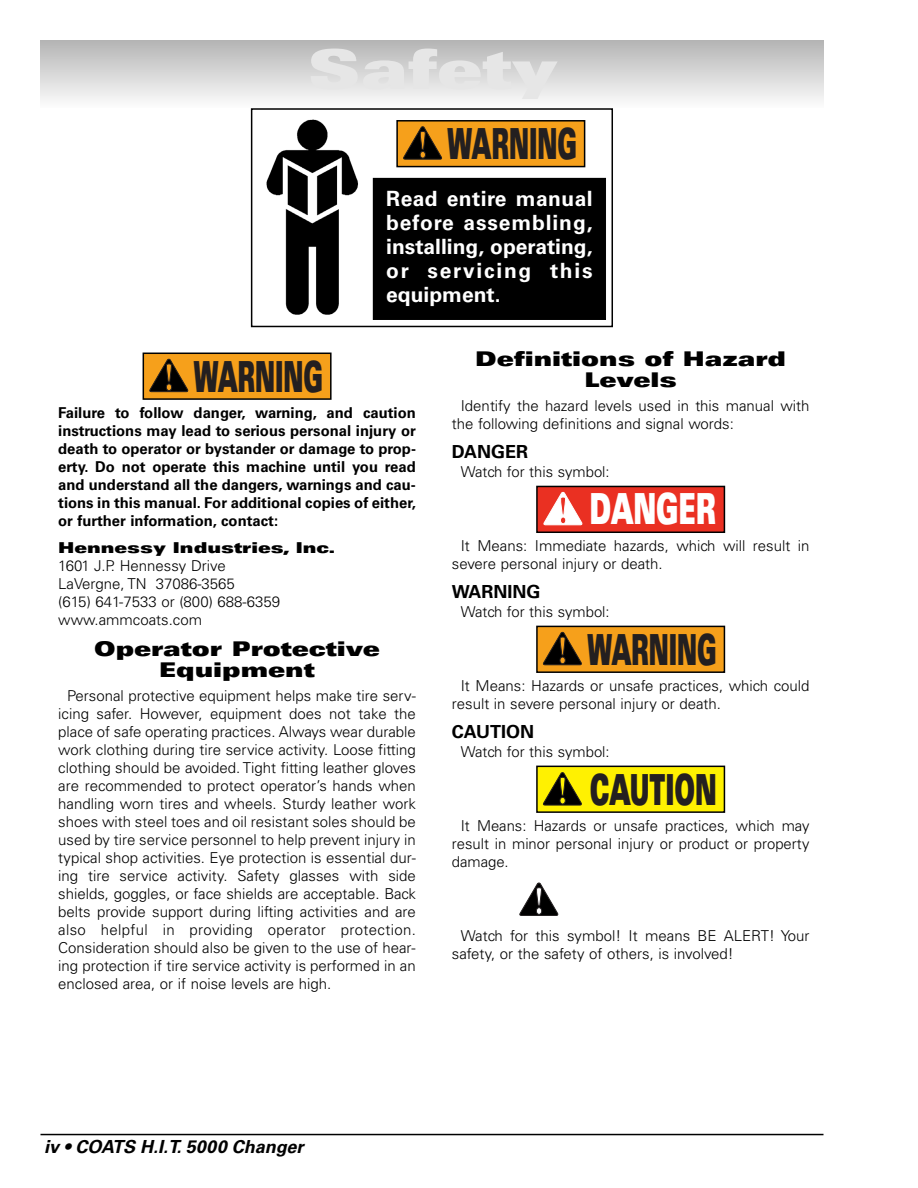
<style>
.page{position:relative;width:918px;height:1188px;background:#fff}
.page>*{position:absolute;margin:0;border:0;box-sizing:border-box;transform-origin:0 0}
.t1{font:900 expanded 54px "Univers";color:#e6e6e6}
.t2{font:900 expanded 42.9px "Univers";letter-spacing:-.005em;color:#231f20;scale:.42 1}
.t3{font:900 expanded 42.9px "Univers";letter-spacing:-.005em;color:#231f20;scale:.46 1}
.t4{font:900 expanded 42.9px "Univers";letter-spacing:-.005em;color:#fff;scale:.48 1}
.t5{font:700 21px/24px "Univers";color:#fff;text-align:justify}
.t6{font:900 expanded 20.25px/21.8px "Univers";color:#000;text-align:center}
.t7{font:italic 700 18px "Univers";color:#000}
.t8{font:700 18px "Univers";color:#000}
.t9{font:300 15px/18px "Univers";color:#000}
.t10{font:700 15px/18px "Univers";color:#000;text-align:justify}
.t11{font:900 expanded 15px "Univers";color:#000}
</style>
<div class="page">
<div style="left:40px;top:40px;width:784px;height:68px;background:linear-gradient(to bottom,#b4b4b4,#fbfbfb)"></div>
<hr style="left:40px;top:1134px;width:784px;height:1px;background:#000">
<svg style="left:519px;top:883px;width:39px;height:33px"></svg>
<div style="left:538px;top:767px;width:186px;height:44px;background:#fff101"></div>
<svg style="left:543px;top:772px;width:39px;height:33px"></svg>
<div style="left:536px;top:766px;width:189px;height:47px;border:2px solid #000"></div>
<div style="left:538px;top:627px;width:186px;height:44px;background:#f6a01b"></div>
<svg style="left:543px;top:632px;width:39px;height:33px"></svg>
<div style="left:536px;top:626px;width:189px;height:47px;border:2px solid #000"></div>
<div style="left:538px;top:487px;width:186px;height:45px;background:#ea3022"></div>
<svg style="left:543px;top:492px;width:39px;height:33px"></svg>
<div style="left:536px;top:486px;width:189px;height:47px;border:2px solid #000"></div>
<div style="left:144px;top:354px;width:186px;height:44px;background:#f6a01b"></div>
<svg style="left:149px;top:359px;width:39px;height:33px"></svg>
<div style="left:143px;top:353px;width:189px;height:47px;border:2px solid #000"></div>
<div style="left:251px;top:108px;width:362px;height:219px;border:2px solid #000"></div>
<img style="left:266px;top:119px;width:92px;height:196px">
<div style="left:398px;top:122px;width:186px;height:44px;background:#f6a01b"></div>
<svg style="left:403px;top:126px;width:39px;height:33px"></svg>
<div style="left:396px;top:120px;width:189px;height:47px;border:2px solid #000"></div>
<div style="left:374px;top:179px;width:231px;height:140px;background:#000"></div>
<div style="left:373px;top:178px;width:233px;height:142px;border:1px solid #000"></div>
<h1 class="t1" style="left:308px;top:50px;width:252px">Safety</h1>
<h2 class="t2" style="left:447px;top:128px;width:310px">WARNING</h2>
<h3 class="t5" style="left:386px;top:189px;width:208px">Read entire manual before assembling, installing, operating, or servicing this equipment.</h3>
<h2 class="t2" style="left:193px;top:361px;width:310px">WARNING</h2>
<p class="t10" style="left:58px;top:405px;width:359px">Failure to follow danger, warning, and caution instructions may lead to serious personal injury or death to operator or bystander or damage to prop&shy;erty. Do not operate this machine until you read and understand all the dangers, warnings and cau&shy;tions in this manual. For additional copies of either, or further information, contact:</p>
<p class="t11" style="left:58px;top:542px;width:279px">Hennessy Industries, Inc.</p>
<p class="t9" style="left:58px;top:558px;width:223px">1601 J.P. Hennessy Drive<br>LaVergne, TN 37086-3565<br>(615) 641-7533 or (800) 688-6359 www.ammcoats.com</p>
<h3 class="t6" style="left:94px;top:639px;width:287px">Operator Protective<br>Equipment</h3>
<p class="t9" style="left:58px;top:688px;width:359px;text-align:justify;text-indent:9px">Personal protective equipment helps make tire serv&shy;icing safer. However, equipment does not take the place of safe operating practices. Always wear durable work clothing during tire service activity. Loose fitting clothing should be avoided. Tight fitting leather gloves are recommended to protect operator’s hands when handling worn tires and wheels. Sturdy leather work shoes with steel toes and oil resistant soles should be used by tire service personnel to help prevent injury in typical shop activities. Eye protection is essential dur&shy;ing tire service activity. Safety glasses with side shields, goggles, or face shields are acceptable. Back belts provide support during lifting activities and are also helpful in providing operator protection.<br>Consideration should also be given to the use of hear&shy;ing protection if tire service activity is performed in an enclosed area, or if noise levels are high.</p>
<h3 class="t6" style="left:475px;top:349px;width:312px">Definitions of Hazard<br>Levels</h3>
<p class="t9" style="left:452px;top:398px;width:359px;text-indent:9px">Identify the hazard levels used in this manual with the following definitions and signal words:</p>
<p class="t8" style="left:452px;top:445px;width:78px">DANGER</p>
<p class="t9" style="left:461px;top:464px;width:150px">Watch for this symbol:</p>
<h2 class="t4" style="left:590px;top:493px;width:265px">DANGER</h2>
<p class="t9" style="left:452px;top:538px;width:359px;text-indent:9px">It Means: Immediate hazards, which will result in severe personal injury or death.</p>
<p class="t8" style="left:452px;top:585px;width:90px">WARNING</p>
<p class="t9" style="left:461px;top:604px;width:150px">Watch for this symbol:</p>
<h2 class="t2" style="left:587px;top:634px;width:310px">WARNING</h2>
<p class="t9" style="left:452px;top:678px;width:359px;text-indent:9px">It Means: Hazards or unsafe practices, which could result in severe personal injury or death.</p>
<p class="t8" style="left:452px;top:725px;width:84px">CAUTION</p>
<p class="t9" style="left:461px;top:744px;width:150px">Watch for this symbol:</p>
<h2 class="t3" style="left:590px;top:774px;width:277px">CAUTION</h2>
<p class="t9" style="left:452px;top:818px;width:359px;text-align:justify;text-indent:9px">It Means: Hazards or unsafe practices, which may result in minor personal injury or product or property damage.</p>
<p class="t9" style="left:452px;top:928px;width:359px;text-indent:9px">Watch for this symbol! It means BE ALERT! Your safety, or the safety of others, is involved!</p>
<p class="t7" style="left:44px;top:1140px;width:264px">iv • COATS H.I.T.5000 Changer</p>
</div>
